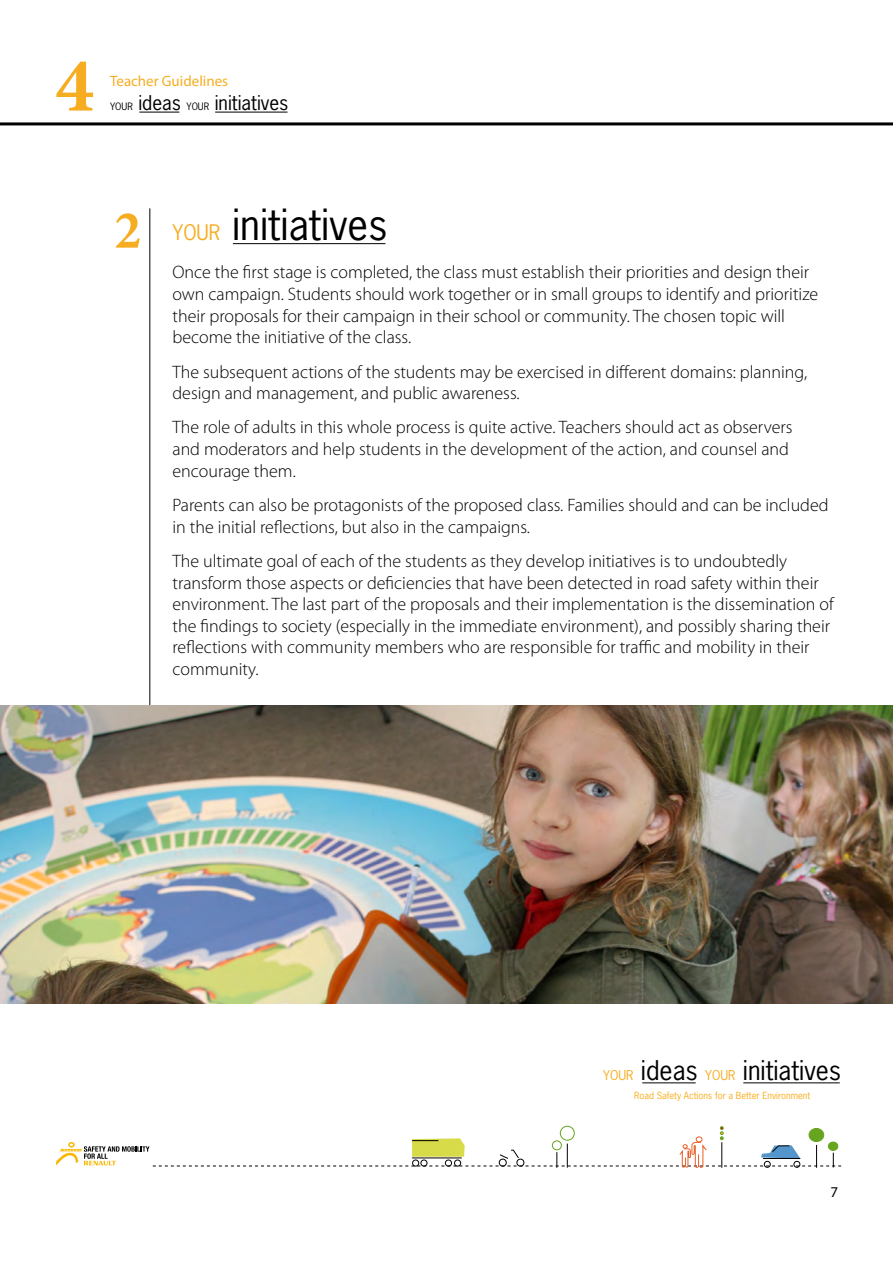
<style>
.page{position:relative;width:893px;height:1263px;background:#fff}
.page>*{position:absolute;margin:0;border:0;box-sizing:border-box;transform-origin:0 0}
.t1{font:700 77.85px "Minion Pro";color:#f7ad21}
.t2{font:700 54px "Minion Pro";color:#f7ad21}
.t3{font:40.5px "News Gothic Std";color:#000}
.t4{font:25.5px "News Gothic Std";color:#000}
.t5{font:19.2px "News Gothic Std";color:#000}
.t6{font:300 18px/21.6px "Myriad Pro";color:#000}
.t7{font:15px "Myriad Pro";color:#f7ad21}
.t8{font:15px "Myriad Pro";color:#000}
.t9{font:9.3px "News Gothic Std";color:#faad1c}
.s1{font-size:9.6px}
.s2{font-size:20.25px;color:#f7ad21}
.s3{font-size:12.75px;color:#f7ad21}
</style>
<div class="page">
<hr style="left:642px;top:1082px;width:54px;height:1px;background:#000">
<hr style="left:743px;top:1082px;width:97px;height:1px;background:#000">
<hr style="left:139px;top:112px;width:40px;height:1px;background:#000">
<hr style="left:215px;top:112px;width:72px;height:1px;background:#000">
<svg style="left:0;top:122px;width:893px;height:3px;background:#252525"></svg>
<svg style="left:56px;top:1126px;width:785px;height:42px"></svg>
<div style="left:552px;top:1140px;width:10px;height:10px;border:1px solid #67a420;border-radius:50%"></div>
<hr style="left:149px;top:208px;width:1px;height:795px;background:#000">
<hr style="left:233px;top:243px;width:152px;height:1px;background:#000">
<img style="left:0;top:706px;width:893px;height:297px">
<h1 class="t1" style="left:55px;top:31px;width:40px">4</h1>
<p class="t7" style="left:110px;top:72px;width:120px">Teacher Guidelines</p>
<p class="t5" style="left:110px;top:91px;width:180px"><span class="s1">YOUR</span> ideas <span class="s1">YOUR</span> initiatives</p>
<h2 class="t2" style="left:114px;top:192px;width:28px">2</h2>
<h3 class="t3" style="left:172px;top:199px;width:217px"><span class="s2">YOUR</span> initiatives</h3>
<p class="t6" style="left:172px;top:261px;width:647px">Once the first stage is completed, the class must establish their priorities and design their own campaign. Students should work together or in small groups to identify and prioritize their proposals for their campaign in their school or community. The chosen topic will become the initiative of the class.</p>
<p class="t6" style="left:172px;top:361px;width:636px">The subsequent actions of the students may be exercised in different domains: planning, design and management, and public awareness.</p>
<p class="t6" style="left:172px;top:416px;width:622px">The role of adults in this whole process is quite active. Teachers should act as observers and moderators and help students in the development of the action, and counsel and encourage them.</p>
<p class="t6" style="left:172px;top:494px;width:658px">Parents can also be protagonists of the proposed class. Families should and can be included in the initial reflections, but also in the campaigns.</p>
<p class="t6" style="left:172px;top:550px;width:663px">The ultimate goal of each of the students as they develop initiatives is to undoubtedly transform those aspects or deficiencies that have been detected in road safety within their environment. The last part of the proposals and their implementation is the dissemination of the findings to society (especially in the immediate environment), and possibly sharing their reflections with community members who are responsible for traffic and mobility in their community.</p>
<h3 class="t4" style="left:603px;top:1054px;width:239px"><span class="s3">YOUR</span> ideas <span class="s3">YOUR</span> initiatives</h3>
<p class="t9" style="left:634px;top:1090px;width:177px">Road Safety Actions for a Better Environment</p>
<p class="t8" style="left:830px;top:1182px;width:9px">7</p>
</div>
